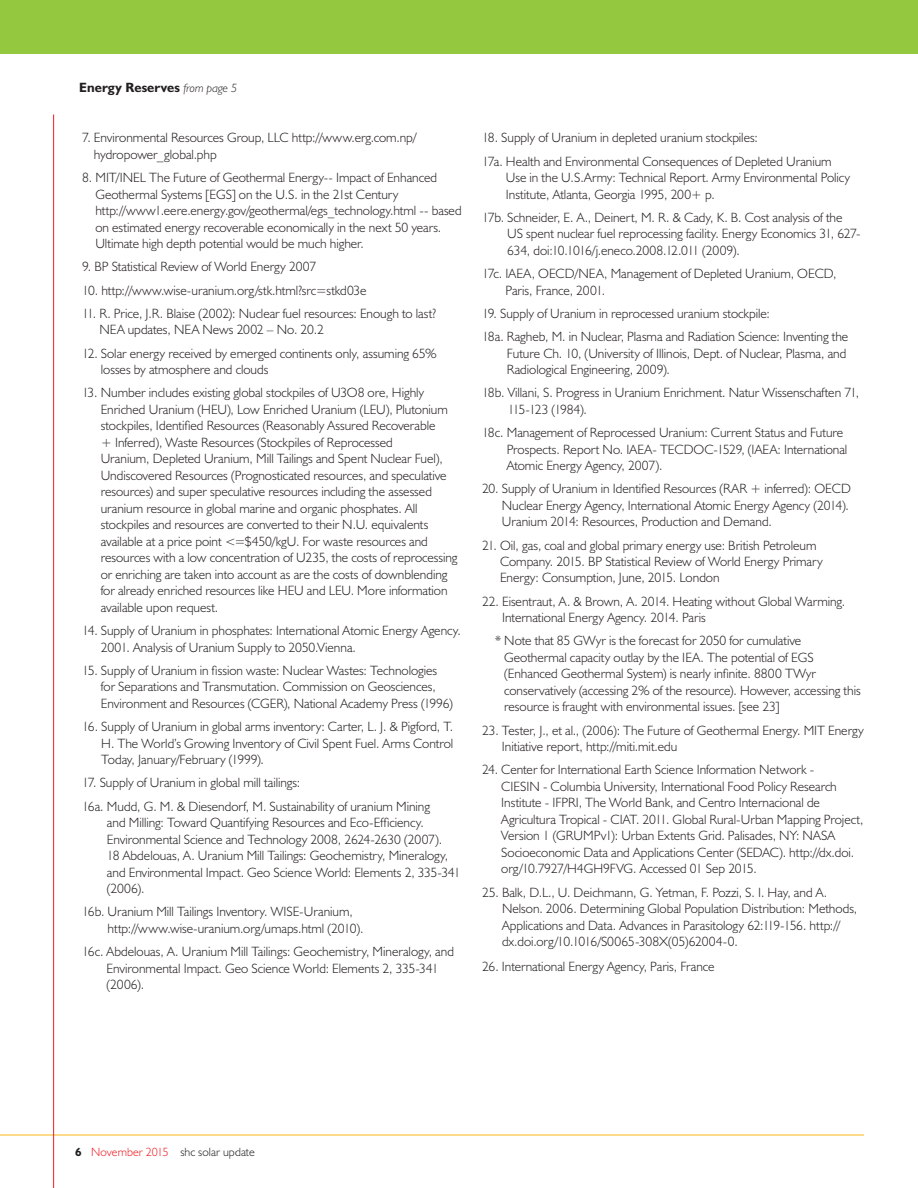
<style>
.page{position:relative;width:918px;height:1188px;background:#fff}
.page>*{position:absolute;margin:0;border:0;box-sizing:border-box;transform-origin:0 0}
.t1{font:300 13.5px/16.5px "Humanist 521 BT";color:#231f20}
.t2{font:700 13.5px "Humanist 521 BT";letter-spacing:.005em;color:#231f20}
.t3{font:300 12px "Humanist 521 BT";letter-spacing:.005em;color:#231f20}
.s1{font-weight:300;font-style:italic;font-size:12px}
.s2{font-weight:700}
.s3{color:#ee1d23}
</style>
<div class="page">
<hr style="left:0;top:1135px;width:864px;height:1px;background:#fbb616">
<hr style="left:53px;top:114px;width:1px;height:1074px;background:#ee1d23">
<div style="left:0;top:0;width:918px;height:54px;background:#93c83f"></div>
<hr style="left:917px;top:0;width:1px;height:217px;background:#fbb616">
<p class="t2" style="left:79px;top:79px;width:159px">Energy Reserves <span class="s1">from page 5</span></p>
<p class="t1" style="left:94px;top:129px;width:324px;text-indent:-12px">7. Environmental Resources Group, LLC http://www.erg.com.np/ hydropower_global.php</p>
<p class="t1" style="left:95px;top:169px;width:368px;text-indent:-13px">8. MIT/INEL The Future of Geothermal Energy-- Impact of Enhanced Geothermal Systems [EGS] on the U.S. in the 21st Century http://www1.eere.energy.gov/geothermal/egs_technology.html -- based on estimated energy recoverable economically in the next 50 years.<br>Ultimate high depth potential would be much higher.</p>
<p class="t1" style="left:82px;top:258px;width:236px">9. BP Statistical Review of World Energy 2007</p>
<p class="t1" style="left:82px;top:282px;width:286px">10. http://www.wise-uranium.org/stk.html?src=stkd03e</p>
<p class="t1" style="left:99px;top:305px;width:338px;text-indent:-17px">11. R. Price, J.R. Blaise (2002): Nuclear fuel resources: Enough to last?<br>NEA updates, NEA News 2002 – No. 20.2</p>
<p class="t1" style="left:101px;top:345px;width:337px;text-indent:-19px">12. Solar energy received by emerged continents only, assuming 65% losses by atmosphere and clouds</p>
<p class="t1" style="left:101px;top:384px;width:358px;text-indent:-19px">13. Number includes existing global stockpiles of U3O8 ore, Highly Enriched Uranium (HEU), Low Enriched Uranium (LEU), Plutonium stockpiles, Identified Resources (Reasonably Assured Recoverable<br>+ Inferred), Waste Resources (Stockpiles of Reprocessed<br>Uranium, Depleted Uranium, Mill Tailings and Spent Nuclear Fuel), Undiscovered Resources (Prognosticated resources, and speculative resources) and super speculative resources including the assessed uranium resource in global marine and organic phosphates. All stockpiles and resources are converted to their N.U. equivalents available at a price point &lt;=$450/kgU. For waste resources and resources with a low concentration of U235, the costs of reprocessing or enriching are taken into account as are the costs of downblending for already enriched resources like HEU and LEU. More information available upon request.</p>
<p class="t1" style="left:101px;top:622px;width:362px;text-indent:-19px">14. Supply of Uranium in phosphates: International Atomic Energy Agency.<br>2001. Analysis of Uranium Supply to 2050.Vienna.</p>
<p class="t1" style="left:101px;top:662px;width:353px;text-indent:-19px">15. Supply of Uranium in fission waste: Nuclear Wastes: Technologies for Separations and Transmutation. Commission on Geosciences,<br>Environment and Resources (CGER), National Academy Press (1996)</p>
<p class="t1" style="left:101px;top:718px;width:354px;text-align:justify;text-indent:-19px">16. Supply of Uranium in global arms inventory: Carter, L. J. &amp; Pigford, T.<br>H. The World’s Growing Inventory of Civil Spent Fuel. Arms Control Today, January/February (1999).</p>
<p class="t1" style="left:82px;top:771px;width:350px;line-height:23.2px">17. Supply of Uranium in global mill tailings:<br>16a. Mudd, G. M. &amp; Diesendorf, M. Sustainability of uranium Mining</p>
<p class="t1" style="left:107px;top:814px;width:355px">and Milling: Toward Quantifying Resources and Eco-Efficiency.<br>Environmental Science and Technology 2008, 2624-2630 (2007).<br>18 Abdelouas, A. Uranium Mill Tailings: Geochemistry, Mineralogy, and Environmental Impact. Geo Science World: Elements 2, 335-341 (2006).</p>
<p class="t1" style="left:108px;top:903px;width:257px;text-indent:-26px">16b. Uranium Mill Tailings Inventory. WISE-Uranium, http://www.wise-uranium.org/umaps.html (2010).</p>
<p class="t1" style="left:107px;top:943px;width:349px;text-indent:-25px">16c. Abdelouas, A. Uranium Mill Tailings: Geochemistry, Mineralogy, and<br>Environmental Impact. Geo Science World: Elements 2, 335-341 (2006).</p>
<p class="t1" style="left:482px;top:126px;width:351px;line-height:23.2px">18. Supply of Uranium in depleted uranium stockpiles:<br>17a. Health and Environmental Consequences of Depleted Uranium</p>
<p class="t1" style="left:506px;top:169px;width:346px">Use in the U.S.Army: Technical Report. Army Environmental Policy<br>Institute, Atlanta, Georgia 1995, 200+ p.</p>
<p class="t1" style="left:507px;top:209px;width:355px;text-indent:-25px">17b. Schneider, E. A., Deinert, M. R. &amp; Cady, K. B. Cost analysis of the<br>US spent nuclear fuel reprocessing facility. Energy Economics 31, 627-<br>634, doi:10.1016/j.eneco.2008.12.011 (2009).</p>
<p class="t1" style="left:505px;top:265px;width:333px;text-indent:-23px">17c. IAEA, OECD/NEA, Management of Depleted Uranium, OECD,<br>Paris, France, 2001.</p>
<p class="t1" style="left:482px;top:301px;width:368px;line-height:23.2px">19. Supply of Uranium in reprocessed uranium stockpile:<br>18a. Ragheb, M. in Nuclear, Plasma and Radiation Science: Inventing the</p>
<p class="t1" style="left:507px;top:344px;width:341px">Future Ch. 10, (University of Illinois, Dept. of Nuclear, Plasma, and<br>Radiological Engineering, 2009).</p>
<p class="t1" style="left:508px;top:384px;width:353px;text-indent:-26px">18b. Villani, S. Progress in Uranium Enrichment. Natur Wissenschaften 71,<br>115-123 (1984).</p>
<p class="t1" style="left:507px;top:424px;width:342px;text-indent:-25px">18c. Management of Reprocessed Uranium: Current Status and Future<br>Prospects. Report No. IAEA- TECDOC-1529, (IAEA: International<br>Atomic Energy Agency, 2007).</p>
<p class="t1" style="left:502px;top:480px;width:351px;text-indent:-20px">20. Supply of Uranium in Identified Resources (RAR + inferred): OECD<br>Nuclear Energy Agency, International Atomic Energy Agency (2014).<br>Uranium 2014: Resources, Production and Demand.</p>
<p class="t1" style="left:500px;top:536px;width:324px;text-indent:-18px">21. Oil, gas, coal and global primary energy use: British Petroleum<br>Company. 2015. BP Statistical Review of World Energy Primary<br>Energy: Consumption, June, 2015. London</p>
<p class="t1" style="left:502px;top:593px;width:345px;text-indent:-20px">22. Eisentraut, A. &amp; Brown, A. 2014. Heating without Global Warming.<br>International Energy Agency. 2014. Paris</p>
<p class="t1" style="left:504px;top:632px;width:358px;text-indent:-9px">* Note that 85 GWyr is the forecast for 2050 for cumulative Geothermal capacity outlay by the IEA. The potential of EGS (Enhanced Geothermal System) is nearly infinite. 8800 TWyr conservatively (accessing 2% of the resource). However, accessing this resource is fraught with environmental issues. [see 23]</p>
<p class="t1" style="left:502px;top:722px;width:363px;text-indent:-20px">23. Tester, J., et al., (2006): The Future of Geothermal Energy. MIT Energy<br>Initiative report, http://miti.mit.edu</p>
<p class="t1" style="left:501px;top:761px;width:364px;text-indent:-19px">24. Center for International Earth Science Information Network -<br>CIESIN - Columbia University, International Food Policy Research Institute - IFPRI, The World Bank, and Centro Internacional de Agricultura Tropical - CIAT. 2011. Global Rural-Urban Mapping Project, Version 1 (GRUMPv1): Urban Extents Grid. Palisades, NY: NASA Socioeconomic Data and Applications Center (SEDAC). http://dx.doi. org/10.7927/H4GH9FVG. Accessed 01 Sep 2015.</p>
<p class="t1" style="left:502px;top:884px;width:357px;text-indent:-20px">25. Balk, D.L., U. Deichmann, G. Yetman, F. Pozzi, S. I. Hay, and A.<br>Nelson. 2006. Determining Global Population Distribution: Methods, Applications and Data. Advances in Parasitology 62:119-156. http:// dx.doi.org/10.1016/S0065-308X(05)62004-0.</p>
<p class="t1" style="left:482px;top:958px;width:234px">26. International Energy Agency, Paris, France</p>
<p class="t3" style="left:75px;top:1144px;width:181px"><span class="s2">6</span> <span class="s3">November 2015</span> shc solar update</p>
</div>
